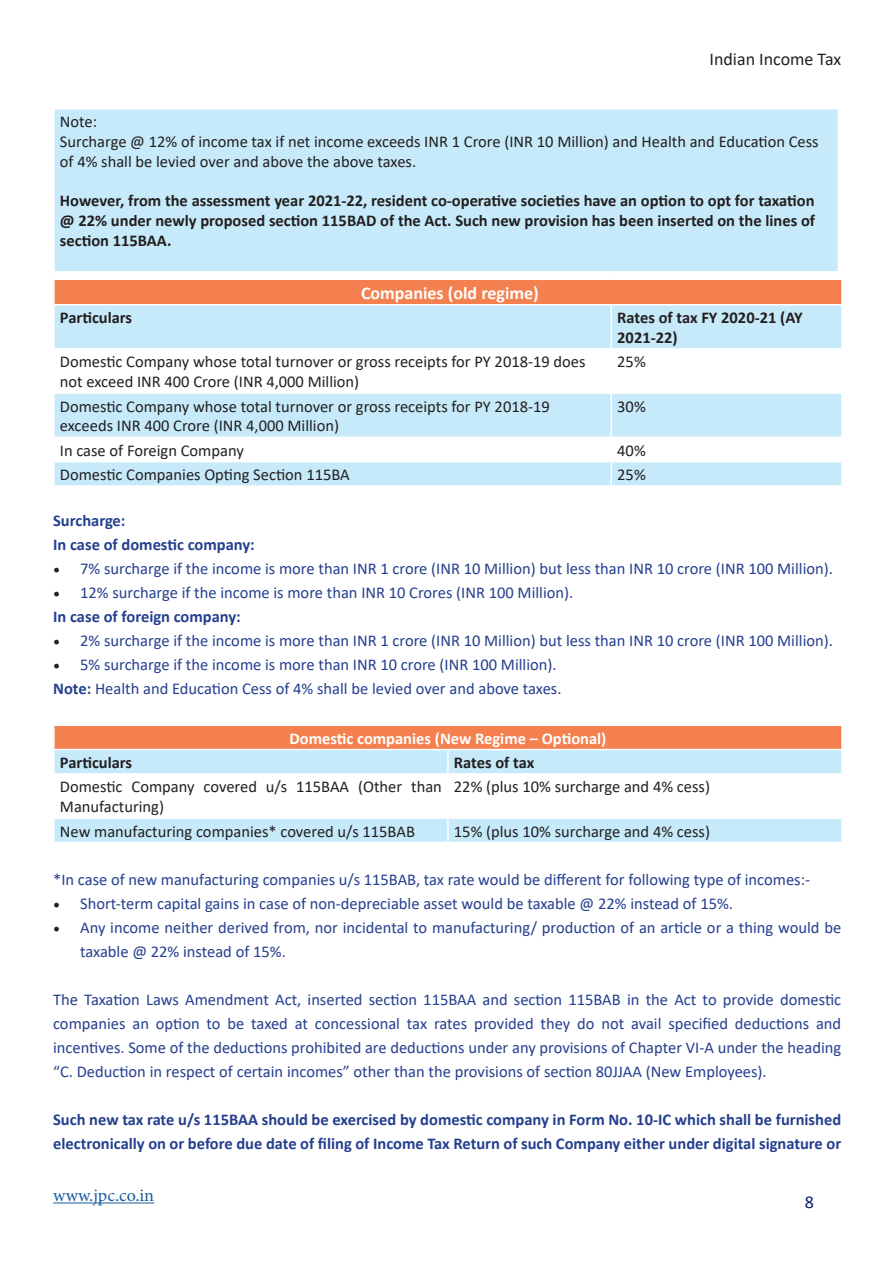
<style>
.page{position:relative;width:893px;height:1263px;background:#fff}
.page>*{position:absolute;margin:0;border:0;box-sizing:border-box;transform-origin:0 0}
.t1{font:700 18px "Calibri";color:#fff}
.t2{font:18px "Calibri";color:#231f20}
.t3{font:18px "Minion Pro";letter-spacing:.005em;color:#175d9e}
.t4{font:18px "Calibri";color:#10206d}
.t5{font:16.5px/24px "Calibri";color:#253f8e}
.t6{font:16.5px/19.8px "Calibri";color:#231f20}
.t7{font:700 16.5px/19.8px "Calibri";color:#231f20;text-align:justify}
.t8{font:700 16.5px/24px "Calibri";color:#253f8e}
.t9{font:700 16.5px "Calibri";color:#fff}
.s1{font-family:"Minion Pro";font-size:18px;color:#231f20}
.s2{font-weight:700}
</style>
<div class="page">
<hr style="left:53px;top:1202px;width:101px;height:1px;background:#175d9e">
<div style="left:54px;top:109px;width:784px;height:163px;background:#c6eafa"></div>
<hr style="left:53px;top:108px;width:786px;height:2px;background:#fff">
<hr style="left:53px;top:110px;width:2px;height:161px;background:#fff">
<hr style="left:53px;top:271px;width:786px;height:1px;background:#fff">
<div style="left:54px;top:279px;width:788px;height:26px;background:#f5804f"></div>
<svg style="left:55px;top:305px;width:786px;height:180px;fill:#c6eafa"></svg>
<hr style="left:53px;top:278px;width:558px;height:2px;background:#fff">
<hr style="left:53px;top:280px;width:2px;height:24px;background:#fff">
<hr style="left:611px;top:278px;width:232px;height:2px;background:#fff">
<hr style="left:841px;top:280px;width:2px;height:24px;background:#fff">
<hr style="left:53px;top:304px;width:558px;height:1px;background:#fff">
<hr style="left:611px;top:304px;width:232px;height:1px;background:#fff">
<hr style="left:610px;top:305px;width:2px;height:43px;background:#fff">
<hr style="left:53px;top:348px;width:558px;height:2px;background:#fff">
<hr style="left:611px;top:348px;width:232px;height:2px;background:#fff">
<hr style="left:610px;top:350px;width:2px;height:42px;background:#fff">
<hr style="left:53px;top:392px;width:558px;height:2px;background:#fff">
<hr style="left:611px;top:392px;width:232px;height:2px;background:#fff">
<hr style="left:610px;top:394px;width:2px;height:42px;background:#fff">
<hr style="left:53px;top:436px;width:558px;height:2px;background:#fff">
<hr style="left:611px;top:436px;width:232px;height:2px;background:#fff">
<hr style="left:610px;top:438px;width:2px;height:23px;background:#fff">
<hr style="left:53px;top:461px;width:558px;height:1px;background:#fff">
<hr style="left:611px;top:461px;width:232px;height:1px;background:#fff">
<hr style="left:610px;top:462px;width:2px;height:23px;background:#fff">
<div style="left:54px;top:725px;width:788px;height:24px;background:#f5804f"></div>
<svg style="left:55px;top:750px;width:786px;height:92px"></svg>
<hr style="left:53px;top:724px;width:395px;height:2px;background:#fff">
<hr style="left:53px;top:726px;width:2px;height:23px;background:#fff">
<hr style="left:448px;top:724px;width:395px;height:2px;background:#fff">
<hr style="left:841px;top:726px;width:2px;height:23px;background:#fff">
<hr style="left:447px;top:750px;width:2px;height:23px;background:#fff">
<hr style="left:53px;top:773px;width:395px;height:2px;background:#fff">
<hr style="left:448px;top:773px;width:395px;height:2px;background:#fff">
<hr style="left:447px;top:775px;width:2px;height:42px;background:#fff">
<hr style="left:53px;top:817px;width:395px;height:2px;background:#fff">
<hr style="left:448px;top:817px;width:395px;height:2px;background:#fff">
<hr style="left:447px;top:819px;width:2px;height:23px;background:#fff">
<p class="t2" style="left:709px;top:46px;width:133px">Indian Income Tax</p>
<p class="t6" style="left:60px;top:111px;width:760px">Note:<br>Surcharge @ 12% of income tax if net income exceeds INR 1 Crore (INR 10 Million) and Health and Education Cess of 4% shall be levied over and above the above taxes.</p>
<p class="t7" style="left:60px;top:191px;width:757px">However, from the assessment year 2021-22, resident co-operative societies have an option to opt for taxation @ 22% under newly proposed section 115BAD of the Act. Such new provision has been inserted on the lines of section 115BAA.</p>
<p class="t1" style="left:361px;top:280px;width:179px">Companies (old regime)</p>
<p class="t7" style="left:60px;top:308px;width:74px">Particulars</p>
<p class="t7" style="left:617px;top:308px;width:187px">Rates of tax FY 2020-21 (AY<br>2021-22)</p>
<p class="t6" style="left:60px;top:351px;width:527px">Domestic Company whose total turnover or gross receipts for PY 2018-19 does not exceed INR 400 Crore (INR 4,000 Million)</p>
<p class="t6" style="left:617px;top:351px;width:30px">25%</p>
<p class="t6" style="left:60px;top:396px;width:491px">Domestic Company whose total turnover or gross receipts for PY 2018-19 exceeds INR 400 Crore (INR 4,000 Million)</p>
<p class="t6" style="left:617px;top:396px;width:30px">30%</p>
<p class="t6" style="left:60px;top:440px;width:186px">In case of Foreign Company</p>
<p class="t6" style="left:617px;top:440px;width:30px">40%</p>
<p class="t6" style="left:60px;top:464px;width:291px">Domestic Companies Opting Section 115BA</p>
<p class="t6" style="left:617px;top:464px;width:30px">25%</p>
<p class="t8" style="left:53px;top:509px;width:203px">Surcharge:<br>In case of domestic company:</p>
<p class="t5" style="left:53px;top:556px;width:781px"><span class="s1">•</span> 7% surcharge if the income is more than INR 1 crore (INR 10 Million) but less than INR 10 crore (INR 100 Million).</p>
<p class="t5" style="left:53px;top:580px;width:522px"><span class="s1">•</span> 12% surcharge if the income is more than INR 10 Crores (INR 100 Million).<br><span class="s2">In case of foreign company:</span></p>
<p class="t5" style="left:53px;top:628px;width:781px"><span class="s1">•</span> 2% surcharge if the income is more than INR 1 crore (INR 10 Million) but less than INR 10 crore (INR 100 Million).</p>
<p class="t5" style="left:53px;top:652px;width:510px"><span class="s1">•</span> 5% surcharge if the income is more than INR 10 crore (INR 100 Million).<br><span class="s2">Note:</span> Health and Education Cess of 4% shall be levied over and above taxes.</p>
<p class="t9" style="left:289px;top:726px;width:318px">Domestic companies (New Regime – Optional)</p>
<p class="t7" style="left:60px;top:752px;width:74px">Particulars</p>
<p class="t7" style="left:454px;top:752px;width:82px">Rates of tax</p>
<p class="t6" style="left:60px;top:776px;width:383px">Domestic Company covered u/s 115BAA (Other than<br>Manufacturing)</p>
<p class="t6" style="left:454px;top:776px;width:258px">22% (plus 10% surcharge and 4% cess)</p>
<p class="t6" style="left:60px;top:821px;width:357px">New manufacturing companies* covered u/s 115BAB</p>
<p class="t6" style="left:454px;top:821px;width:258px">15% (plus 10% surcharge and 4% cess)</p>
<p class="t5" style="left:53px;top:867px;width:758px">*In case of new manufacturing companies u/s 115BAB, tax rate would be different for following type of incomes:-</p>
<p class="t5" style="left:53px;top:891px;width:681px"><span class="s1">•</span> Short-term capital gains in case of non-depreciable asset would be taxable @ 22% instead of 15%.</p>
<p class="t5" style="left:80px;top:915px;width:763px;text-indent:-27px"><span class="s1">•</span> Any income neither derived from, nor incidental to manufacturing/ production of an article or a thing would be taxable @ 22% instead of 15%.</p>
<p class="t5" style="left:53px;top:987px;width:790px;text-align:justify">The Taxation Laws Amendment Act, inserted section 115BAA and section 115BAB in the Act to provide domestic companies an option to be taxed at concessional tax rates provided they do not avail specified deductions and incentives. Some of the deductions prohibited are deductions under any provisions of Chapter VI-A under the heading “C. Deduction in respect of certain incomes” other than the provisions of section 80JJAA (New Employees).</p>
<p class="t8" style="left:53px;top:1107px;width:790px">Such new tax rate u/s 115BAA should be exercised by domestic company in Form No. 10-IC which shall be furnished electronically on or before due date of filing of Income Tax Return of such Company either under digital signature or</p>
<p class="t3" style="left:53px;top:1183px;width:102px">www.jpc.co.in</p>
<p class="t4" style="left:805px;top:1190px;width:11px">8</p>
</div>
